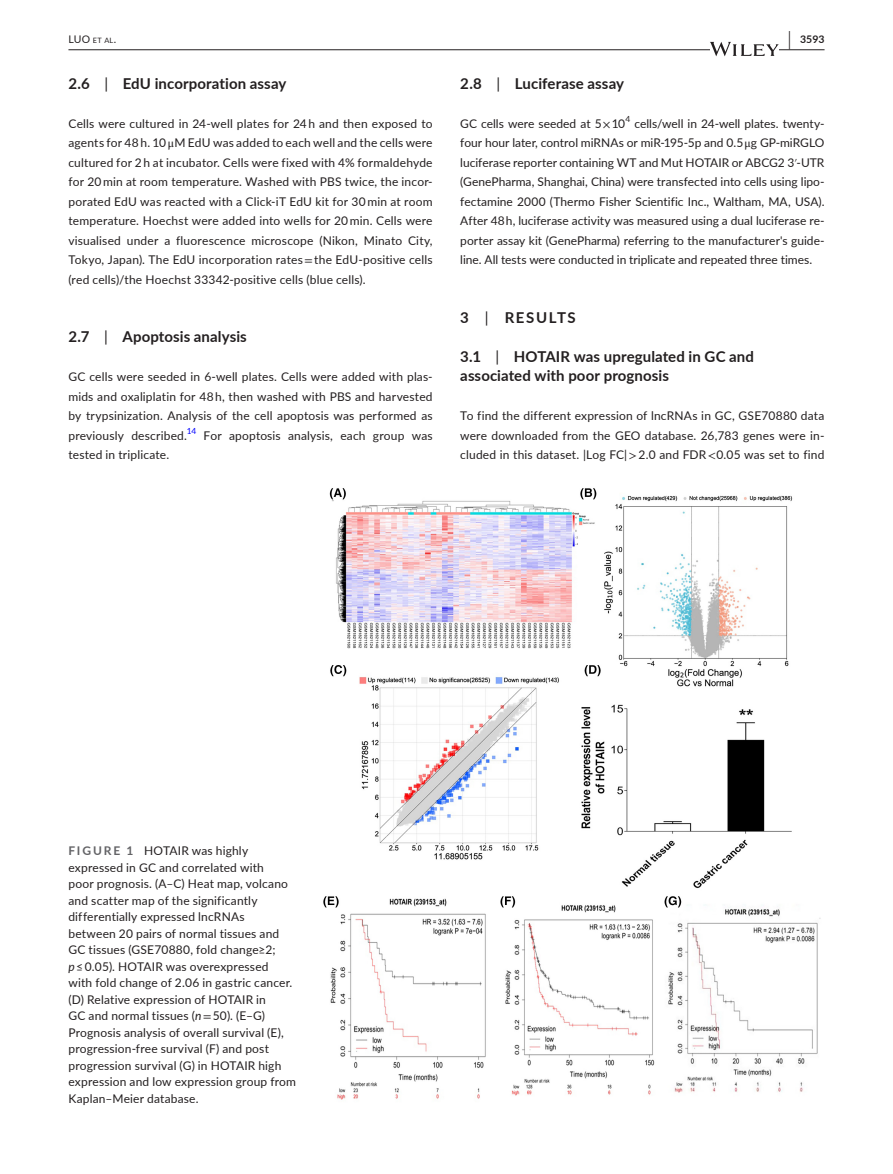
<style>
.page{position:relative;width:893px;height:1174px;background:#fff}
.page>*{position:absolute;margin:0;border:0;box-sizing:border-box;transform-origin:0 0}
.t1{font:700 15px/19.5px "Lato";letter-spacing:.005em;color:#231f20}
.t2{font:700 15px "Lato";letter-spacing:.105em;color:#231f20}
.t3{font:12px/19.5px "Lato";letter-spacing:.015em;color:#231f20;text-align:justify}
.t4{font:10.5px "Lato";color:#231f20}
.t5{font:700 10.5px "Lato";color:#231f20}
.s1{font-size:7.35px}
.s2{font-size:19.5px}
.s3{font-weight:400}
.s4{font-family:"STIX"}
.s5{font-weight:700;color:#636366}
.s6{font-style:italic}
</style>
<div class="page">
<hr style="left:68px;top:49px;width:756px;height:1px;background:#231f20">
<svg style="left:710px;top:42px;width:69px;height:14px"></svg>
<img style="left:323px;top:488px;width:498px;height:612px">
<p class="t4" style="left:68px;top:31px;width:49px">LUO <span class="s1">et al</span>.</p>
<p class="t5" style="left:789px;top:31px;width:37px"><span class="s2">|</span> 3593</p>
<p class="t1" style="left:68px;top:73px;width:219px">2.6 <span class="s3">|</span> EdU incorporation assay</p>
<p class="t3" style="left:68px;top:113px;width:366px">Cells were cultured in 24-well plates for 24 h and then exposed to agents for 48 h. 10 <span class="s4">μ</span>M EdU was added to each well and the cells were cultured for 2 h at incubator. Cells were fixed with 4% formaldehyde for 20 min at room temperature. Washed with PBS twice, the incor&shy;porated EdU was reacted with a Click-iT EdU kit for 30 min at room temperature. Hoechst were added into wells for 20 min. Cells were visualised under a fluorescence microscope (Nikon, Minato City, Tokyo, Japan). The EdU incorporation rates <span class="s4">=</span> the EdU-positive cells (red cells)/the Hoechst 33342-positive cells (blue cells).</p>
<p class="t1" style="left:460px;top:73px;width:165px">2.8 <span class="s3">|</span> Luciferase assay</p>
<p class="t3" style="left:460px;top:113px;width:366px">GC cells were seeded at 5 <span class="s4">×</span> 10<sup>4</sup> cells/well in 24-well plates. twenty&shy;four hour later, control miRNAs or miR-195-5p and 0.5 <span class="s4">μ</span>g GP-miRGLO luciferase reporter containing WT and Mut HOTAIR or ABCG2 3<span class="s4">′</span>-UTR (GenePharma, Shanghai, China) were transfected into cells using lipo&shy;fectamine 2000 (Thermo Fisher Scientific Inc., Waltham, MA, USA).<br>After 48 h, luciferase activity was measured using a dual luciferase re&shy;porter assay kit (GenePharma) referring to the manufacturer's guide&shy;line. All tests were conducted in triplicate and repeated three times.</p>
<p class="t1" style="left:68px;top:326px;width:180px">2.7 <span class="s3">|</span> Apoptosis analysis</p>
<p class="t3" style="left:68px;top:366px;width:366px">GC cells were seeded in 6-well plates. Cells were added with plas&shy;mids and oxaliplatin for 48 h, then washed with PBS and harvested by trypsinization. Analysis of the cell apoptosis was performed as previously described.<sup>14</sup></p>
<p class="t3" style="left:204px;top:425px;width:231px">For apoptosis analysis, each group was</p>
<p class="t3" style="left:68px;top:444px;width:102px">tested in triplicate.</p>
<p class="t2" style="left:460px;top:306px;width:117px">3 <span class="s3">|</span> RESULTS</p>
<p class="t1" style="left:460px;top:346px;width:295px">3.1 <span class="s3">|</span> HOTAIR was upregulated in GC and associated with poor prognosis</p>
<p class="t3" style="left:460px;top:405px;width:366px">To find the different expression of lncRNAs in GC, GSE70880 data were downloaded from the GEO database. 26,783 genes were in&shy;cluded in this dataset. |Log FC| <span class="s4">&gt;</span> 2.0 and FDR <span class="s4">&lt;</span>0.05 was set to find</p>
<p class="t3" style="left:68px;top:842px;width:229px;line-height:16.5px;text-align:left"><span class="s5">FIGURE 1</span> HOTAIR was highly expressed in GC and correlated with<br>poor prognosis. (A–C) Heat map, volcano and scatter map of the significantly differentially expressed lncRNAs<br>between 20 pairs of normal tissues and GC tissues (GSE70880, fold change≥2;<br><span class="s6">p</span> ≤ 0.05). HOTAIR was overexpressed<br>with fold change of 2.06 in gastric cancer. (D) Relative expression of HOTAIR in<br>GC and normal tissues (<span class="s6">n</span><span class="s4">=</span> 50). (E–G)<br>Prognosis analysis of overall survival (E), progression-free survival (F) and post progression survival (G) in HOTAIR high expression and low expression group from Kaplan–Meier database.</p>
</div>
